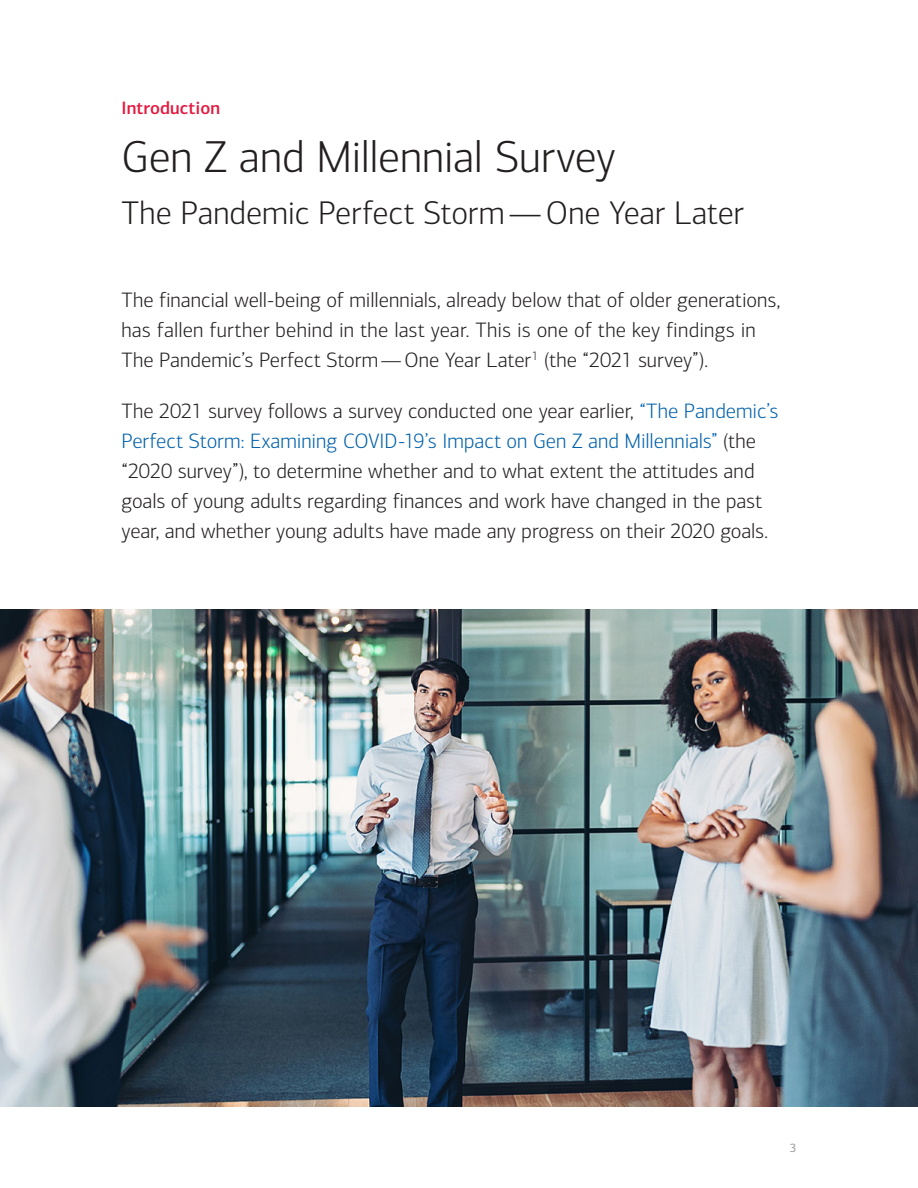
<style>
.page{position:relative;width:918px;height:1188px;background:#fff}
.page>*{position:absolute;margin:0;border:0;box-sizing:border-box;transform-origin:0 0}
.t1{font:300 45px "Connections";letter-spacing:-.005em;color:#231f20}
.t2{font:300 33px "Connections";color:#231f20}
.t3{font:300 21px/30px "Connections";color:#231f20}
.t4{font:500 18px "Connections";letter-spacing:.005em;color:#e4183e}
.t5{font:12px "Connections";color:#939598}
.s1{color:#0161ab}
</style>
<div class="page">
<img style="left:0;top:609px;width:918px;height:498px">
<h2 class="t4" style="left:122px;top:97px;width:100px">Introduction</h2>
<p class="t1" style="left:122px;top:131px;width:496px">Gen Z and Millennial Survey</p>
<p class="t2" style="left:122px;top:194px;width:624px">The Pandemic Perfect Storm—One Year Later</p>
<p class="t3" style="left:122px;top:285px;width:660px">The financial well-being of millennials, already below that of older generations, has fallen further behind in the last year. This is one of the key findings in<br>The Pandemic’s Perfect Storm—One Year Later<sup>1</sup> (the “2021 survey”).</p>
<p class="t3" style="left:121px;top:396px;width:658px">The 2021 survey follows a survey conducted one year earlier, <span class="s1">“The Pandemic’s Perfect Storm: Examining COVID-19’s Impact on Gen Z and Millennials”</span> (the “2020 survey”), to determine whether and to what extent the attitudes and goals of young adults regarding finances and work have changed in the past year, and whether young adults have made any progress on their 2020 goals.</p>
<p class="t5" style="left:790px;top:1141px;width:8px">3</p>
</div>
